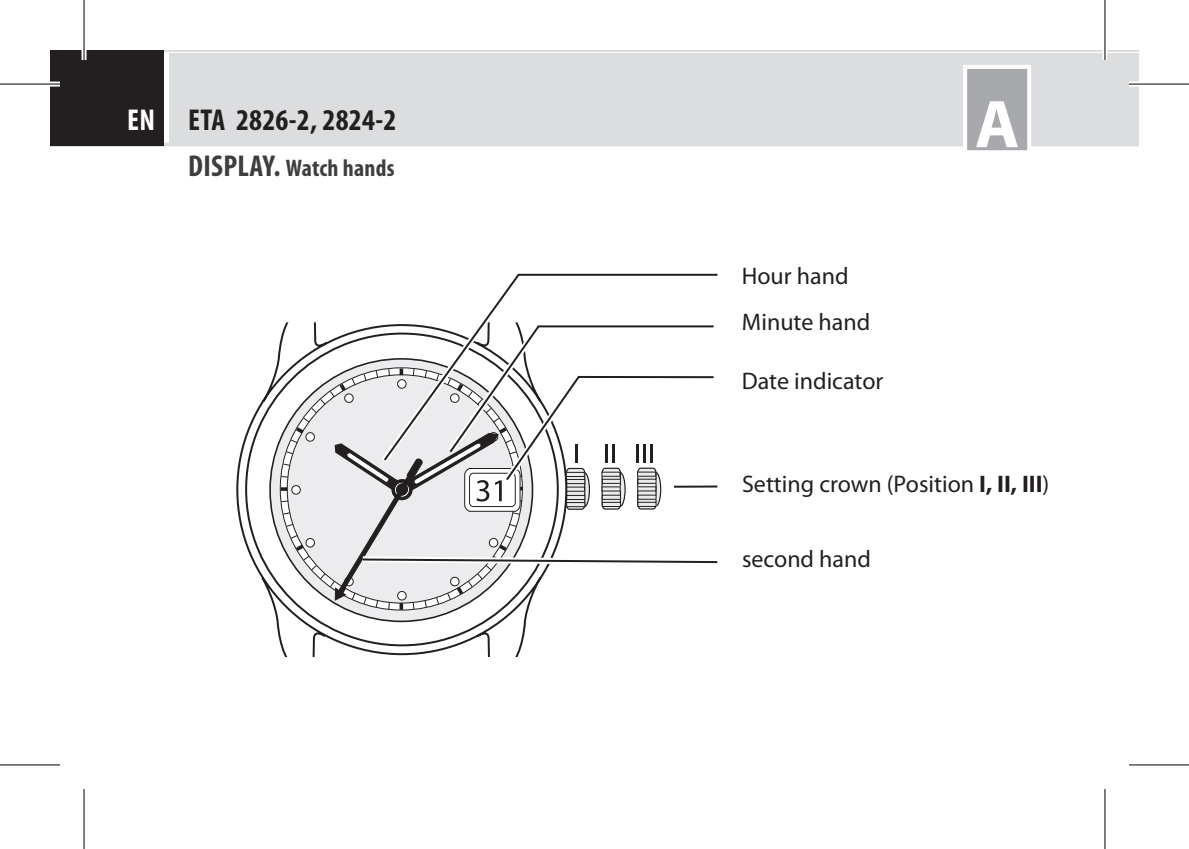
<style>
.page{position:relative;width:1189px;height:849px;background:#fff}
.page>*{position:absolute;margin:0;border:0;box-sizing:border-box;transform-origin:0 0}
.t1{font:700 68px "Myriad Pro";color:#fff}
.t2{font:700 condensed 30.4px "Myriad Pro";letter-spacing:.01em;color:#231f20}
.t3{font:24px/46.4px "Myriad Pro";color:#231f20}
.t4{font:700 condensed 24px "Myriad Pro";letter-spacing:.01em;color:#3e3e3f}
.s1{color:#fff}
.s2{font-size:30.4px}
.s3{font-weight:700}
</style>
<div class="page">
<svg style="left:163px;top:50px;width:975px;height:96px"></svg>
<svg style="left:236px;top:322px;width:296px;height:335px"></svg>
<svg style="left:277px;top:365px;width:234px;height:248px"></svg>
<svg style="left:281px;top:368px;width:239px;height:241px"></svg>
<div style="left:305px;top:432px;width:10px;height:9px;background:#fff;border-radius:3px"></div>
<div style="left:305px;top:432px;width:10px;height:10px;border:1px solid #231f20;border-radius:3px"></div>
<div style="left:292px;top:485px;width:8px;height:9px;background:#fff;border-radius:50%"></div>
<div style="left:292px;top:485px;width:8px;height:9px;border:1px solid #231f20;border-radius:50%"></div>
<svg style="left:305px;top:538px;width:10px;height:9px"></svg>
<div style="left:305px;top:537px;width:10px;height:10px;border:1px solid #231f20;border-radius:3px"></div>
<div style="left:169px;top:53px;width:969px;height:93px;background:#dcdddf"></div>
<div style="left:50px;top:50px;width:113px;height:96px;background:#231f20"></div>
<div style="left:963px;top:65px;width:68px;height:89px;background:#a8a9ad;border:4px solid #fff"></div>
<svg style="left:334px;top:321px;width:384px;height:279px"></svg>
<svg style="left:375px;top:299px;width:343px;height:170px"></svg>
<svg style="left:382px;top:273px;width:336px;height:189px"></svg>
<div style="left:0;top:82px;width:60px;height:5px;background:#fff"></div>
<div style="left:1128px;top:82px;width:60px;height:5px;background:#fff"></div>
<svg style="left:0;top:765px;width:60px;height:1px"></svg>
<svg style="left:1129px;top:765px;width:59px;height:1px"></svg>
<hr style="left:82px;top:0;width:4px;height:60px;background:#fff">
<svg style="left:1102px;top:0;width:5px;height:60px"></svg>
<svg style="left:1105px;top:789px;width:1px;height:59px"></svg>
<hr style="left:0;top:83px;width:60px;height:2px;background:#000">
<hr style="left:1128px;top:83px;width:60px;height:2px;background:#000">
<hr style="left:0;top:764px;width:60px;height:1px;background:#000">
<hr style="left:1128px;top:764px;width:60px;height:1px;background:#000">
<hr style="left:83px;top:0;width:2px;height:60px;background:#000">
<hr style="left:83px;top:788px;width:2px;height:60px;background:#000">
<hr style="left:1104px;top:0;width:1px;height:60px;background:#000">
<hr style="left:1104px;top:788px;width:1px;height:60px;background:#000">
<p class="t2" style="left:127px;top:101px;width:271px"><span class="s1">EN</span> ETA 2826-2, 2824-2</p>
<p class="t4" style="left:188px;top:153px;width:208px"><span class="s2">DISPLAY.</span> Watch hands</p>
<p class="t3" style="left:741px;top:252px;width:130px">Hour hand<br>Minute hand</p>
<p class="t3" style="left:741px;top:357px;width:143px">Date indicator</p>
<h1 class="t1" style="left:974px;top:80px;width:46px">A</h1>
<p class="t3" style="left:742px;top:460px;width:309px">Setting crown (Position <span class="s3">I, II, III</span>)</p>
<p class="t3" style="left:742px;top:535px;width:130px">second hand</p>
</div>
